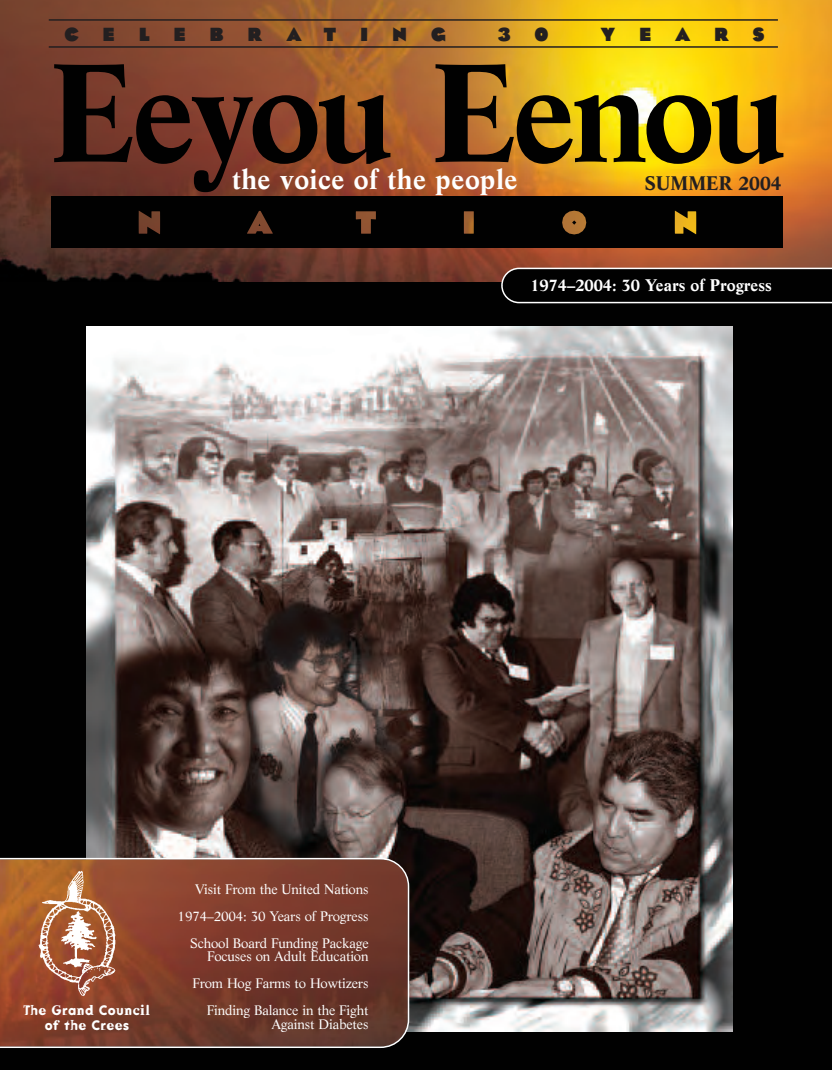
<style>
.page{position:relative;width:832px;height:1070px;background:#fff}
.page>*{position:absolute;margin:0;border:0;box-sizing:border-box;transform-origin:0 0}
.t1{font:700 136.05px "Life";letter-spacing:-.035em;color:#010101}
.t2{font:700 27.45px "Life";letter-spacing:.015em;color:#fff}
.t3{font:900 19.5px "Eagle";letter-spacing:1.225em;color:#231f20}
.t4{font:700 19.2px "Life";color:#231f20}
.t5{font:700 16.5px "Life";color:#fff}
.t6{font:13.5px/27px "Life";letter-spacing:-.01em;color:#fff;text-align:right}
.t7{font:700 13.5px/15px "Dead History";letter-spacing:.035em;color:#fff;text-align:center}
</style>
<div class="page">
<img style="left:0;top:0;width:832px;height:282px">
<div style="left:52px;top:196px;width:731px;height:52px;background:#010101"></div>
<img style="left:139px;top:210px;width:557px;height:24px">
<div style="left:0;top:282px;width:832px;height:787px;background:#010101"></div>
<img style="left:86px;top:327px;width:646px;height:703px">
<hr style="left:49px;top:19px;width:729px;height:2px;background:#231f20">
<hr style="left:49px;top:46px;width:729px;height:2px;background:#231f20">
<svg style="left:501px;top:267px;width:331px;height:36px"></svg>
<svg style="left:0;top:857px;width:409px;height:190px"></svg>
<img style="left:36px;top:867px;width:86px;height:131px">
<h3 class="t3" style="left:64px;top:23px;width:199px">CELEBR</h3>
<h3 class="t3" style="left:287px;top:23px;width:160px">ATING</h3>
<h3 class="t3" style="left:498px;top:23px;width:52px">3 0</h3>
<h3 class="t3" style="left:601px;top:23px;width:165px">YEARS</h3>
<h1 class="t1" style="left:50px;top:59px;width:737px">Eeyou Eenou</h1>
<h2 class="t2" style="left:232px;top:168px;width:288px">the voice of the people</h2>
<h3 class="t4" style="left:644px;top:175px;width:138px">SUMMER 2004</h3>
<p class="t5" style="left:530px;top:278px;width:243px">1974–2004: 30 Years of Progress</p>
<p class="t7" style="left:24px;top:1002px;width:128px">The Grand Council of the Crees</p>
<p class="t6" style="left:178px;top:876px;width:192px">Visit From the United Nations<br>1974–2004: 30 Years of Progress<br>School Board Funding Package</p>
<p class="t6" style="left:192px;top:943px;width:178px">Focuses on Adult Education<br>From Hog Farms to Howtizers<br>Finding Balance in the Fight</p>
<p class="t6" style="left:271px;top:1011px;width:99px">Against Diabetes</p>
</div>
